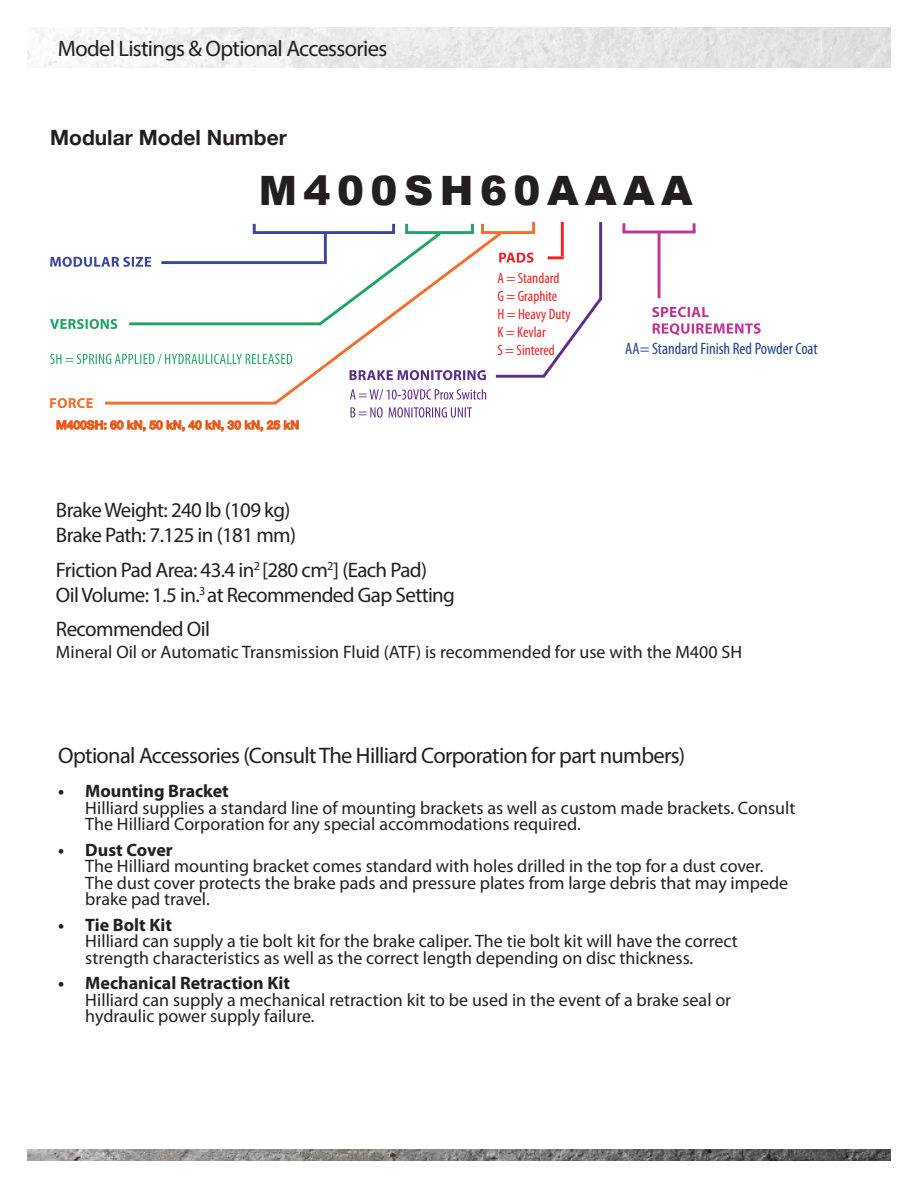
<style>
.page{position:relative;width:918px;height:1188px;background:#fff}
.page>*{position:absolute;margin:0;border:0;box-sizing:border-box;transform-origin:0 0}
.t1{font:900 40.5px "Arial";letter-spacing:.16em;color:#231f20}
.t2{font:22.5px "Myriad Pro";letter-spacing:-.03em;color:#231f20}
.t3{font:21px "Myriad Pro";letter-spacing:-.03em;color:#231f20}
.t4{font:700 21px "Helvetica Neue";color:#231f20}
.t5{font:18px/16.5px "Myriad Pro";color:#231f20}
.t6{font:700 18px "Myriad Pro";color:#231f20}
.t7{font:condensed 16.5px "Myriad Pro";color:#253f8e}
.t8{font:condensed 15px "Myriad Pro";color:#ee2123}
.t9{font:700 12px "Helvetica Neue";color:#f04d22}
</style>
<div class="page">
<hr style="left:622px;top:231px;width:74px;height:2px;background:#c23494">
<svg style="left:622px;top:223px;width:3px;height:9px"></svg>
<svg style="left:693px;top:223px;width:3px;height:9px"></svg>
<hr style="left:658px;top:231px;width:2px;height:67px;background:#c23494">
<img style="left:27px;top:1150px;width:864px;height:11px">
<img style="left:27px;top:27px;width:864px;height:40px">
<svg style="left:653px;top:323px;width:108px;height:12px"></svg>
<svg style="left:652px;top:307px;width:57px;height:10px"></svg>
<svg style="left:50px;top:222px;width:553px;height:210px"></svg>
<p class="t2" style="left:58px;top:34px;width:331px">Model Listings &amp; Optional Accessories</p>
<p class="t4" style="left:50px;top:125px;width:238px">Modular Model Number</p>
<p class="t1" style="left:259px;top:161px;width:435px">M400SH60AAAA</p>
<p class="t9" style="left:56px;top:418px;width:245px">M400SH: 60 kN, 50 kN, 40 kN, 30 kN, 25 kN</p>
<p class="t8" style="left:497px;top:269px;width:63px">A = Standard</p>
<p class="t8" style="left:497px;top:287px;width:61px">G = Graphite</p>
<p class="t8" style="left:497px;top:305px;width:75px">H = Heavy Duty</p>
<p class="t8" style="left:497px;top:323px;width:50px">K = Kevlar</p>
<p class="t8" style="left:497px;top:341px;width:59px">S = Sintered</p>
<p class="t7" style="left:625px;top:339px;width:194px">AA= Standard Finish Red Powder Coat</p>
<p class="t3" style="left:56px;top:497px;width:236px">Brake Weight: 240 lb (109 kg)</p>
<p class="t3" style="left:56px;top:522px;width:242px">Brake Path: 7.125 in (181 mm)</p>
<p class="t3" style="left:56px;top:557px;width:373px">Friction Pad Area: 43.4 in<sup>2</sup> [280 cm<sup>2</sup>] (Each Pad)</p>
<p class="t3" style="left:56px;top:582px;width:401px">Oil Volume: 1.5 in.<sup>3</sup> at Recommended Gap Setting</p>
<p class="t3" style="left:56px;top:616px;width:156px">Recommended Oil</p>
<p class="t5" style="left:56px;top:644px;width:688px">Mineral Oil or Automatic Transmission Fluid (ATF) is recommended for use with the M400 SH</p>
<p class="t2" style="left:58px;top:741px;width:629px">Optional Accessories (Consult The Hilliard Corporation for part numbers)</p>
<p class="t6" style="left:58px;top:780px;width:172px">• Mounting Bracket</p>
<p class="t5" style="left:85px;top:799px;width:712px">Hilliard supplies a standard line of mounting brackets as well as custom made brackets. Consult<br>The Hilliard Corporation for any special accommodations required.</p>
<p class="t6" style="left:58px;top:838px;width:116px">• Dust Cover</p>
<p class="t5" style="left:85px;top:858px;width:704px">The Hilliard mounting bracket comes standard with holes drilled in the top for a dust cover.<br>The dust cover protects the brake pads and pressure plates from large debris that may impede brake pad travel.</p>
<p class="t6" style="left:58px;top:913px;width:115px">• Tie Bolt Kit</p>
<p class="t5" style="left:85px;top:933px;width:654px">Hilliard can supply a tie bolt kit for the brake caliper. The tie bolt kit will have the correct strength characteristics as well as the correct length depending on disc thickness.</p>
<p class="t6" style="left:58px;top:972px;width:233px">• Mechanical Retraction Kit</p>
<p class="t5" style="left:85px;top:991px;width:647px">Hilliard can supply a mechanical retraction kit to be used in the event of a brake seal or hydraulic power supply failure.</p>
</div>
